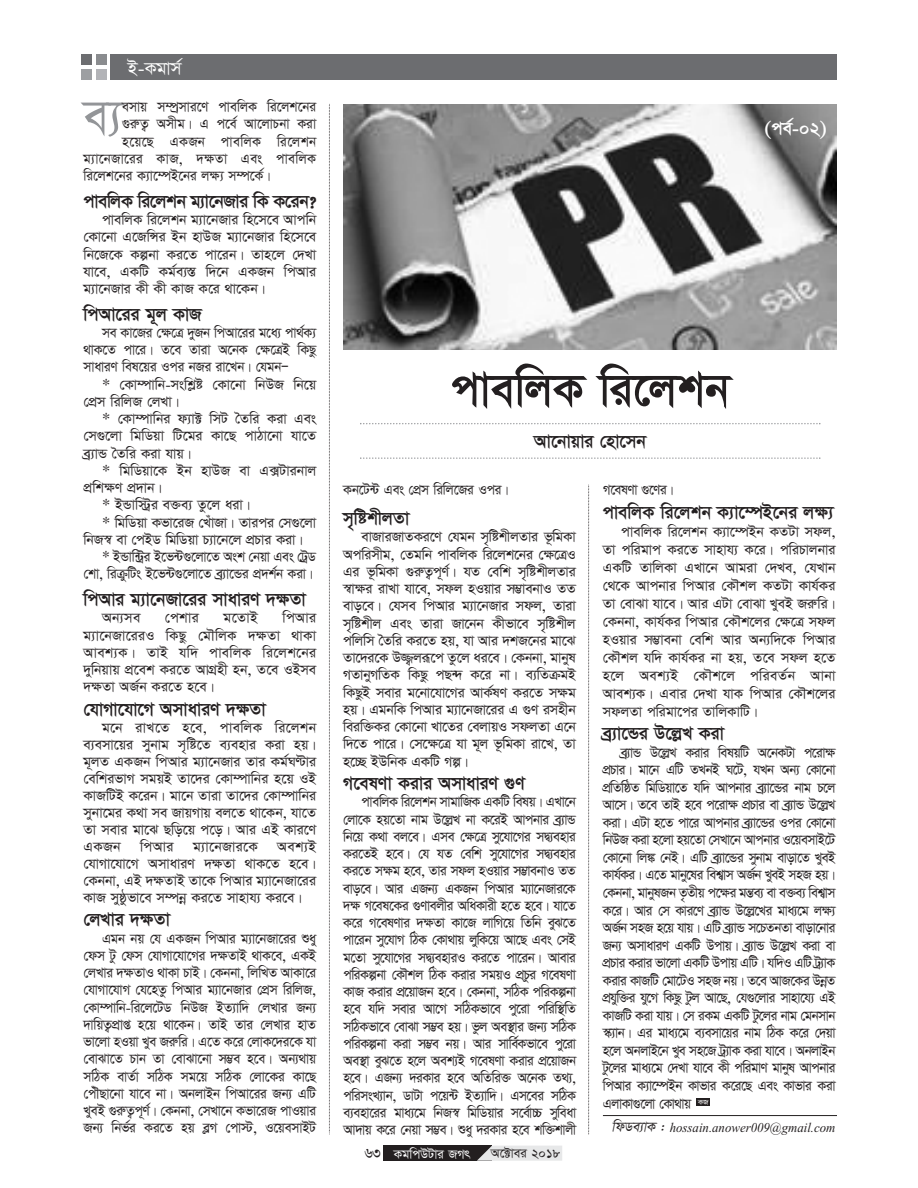
<style>
.page{position:relative;width:918px;height:1188px;background:#fff}
.page>*{position:absolute;margin:0;border:0;box-sizing:border-box;transform-origin:0 0}
.t1{font:59.55px "Sutonny MJ";color:#939598;scale:.95 1}
.t2{font:700 54px "Sutonny MJ";color:#231f20}
.t3{font:700 21px "Sutonny MJ";color:#231f20}
.t4{font:700 21px "Sutonny MJ";letter-spacing:-.02em;color:#231f20}
.t5{font:700 21px "Sutonny MJ";color:#fff}
.t6{font:21px "Sutonny MJ";color:#fff}
.t7{font:16.5px/17.2px "Sutonny MJ";letter-spacing:-.01em;color:#231f20;scale:.95 1}
.t8{font:16.5px/17.2px "Sutonny MJ";letter-spacing:-.01em;color:#231f20;text-align:justify}
.t9{font:16.5px "Sutonny MJ";letter-spacing:.02em;color:#231f20;scale:.95 1}
.t10{font:15px "Sutonny MJ";color:#fff}
.t11{font:15px "Sutonny MJ";color:#231f20}
.t12{font:italic 13.5px "Times New Roman";color:#231f20;scale:.95 1}
.t13{font:9px "Sutonny MJ";color:#fff}
.s1{font-size:16.5px;color:#231f20}
.s2{font-family:"Sutonny MJ";font-size:16.5px}
</style>
<div class="page">
<div style="left:111px;top:54px;width:726px;height:26px;background:#6c6d70"></div>
<div style="left:81px;top:54px;width:11px;height:11px;background:#6c6d70"></div>
<div style="left:96px;top:54px;width:11px;height:11px;background:#8a8c8f"></div>
<div style="left:81px;top:69px;width:11px;height:11px;background:#9d9fa2"></div>
<div style="left:96px;top:69px;width:11px;height:11px;background:#b2b3b7"></div>
<div style="left:384px;top:1146px;width:108px;height:15px;background:#231f20"></div>
<svg style="left:477px;top:1146px;width:85px;height:15px"></svg>
<div style="left:696px;top:1099px;width:14px;height:7px;background:#231f20"></div>
<svg style="left:588px;top:485px;width:1px;height:650px"></svg>
<svg style="left:329px;top:104px;width:1px;height:1031px"></svg>
<img style="left:343px;top:104px;width:494px;height:246px">
<svg style="left:360px;top:423px;width:461px;height:1px"></svg>
<svg style="left:360px;top:457px;width:461px;height:2px"></svg>
<hr style="left:603px;top:1115px;width:234px;height:1px;background:#231f20">
<p class="t6" style="left:128px;top:57px;width:55px">B-KGVM©</p>
<p class="t7" style="left:122px;top:99px;width:206px">EMVQ M¤ÚªMVI‡Y CVEWJK WI‡JK‡BI</p>
<p class="t7" style="left:122px;top:116px;width:206px">¸IÆZ¡ AMXG| G C‡E© AV‡JVPBV KIV</p>
<p class="t9" style="left:122px;top:132px;width:206px">N‡Q‡Q GKRB CVEWJK WI‡JKB</p>
<p class="t9" style="left:84px;top:150px;width:246px">G¨V‡BRV‡II KVR, `ŸZV GES CVEWJK</p>
<p class="t7" style="left:84px;top:168px;width:199px">WI‡JK‡BI K¨V‡¤ÚB‡BI JŸ¨ M¤Ú‡K©|</p>
<p class="t4" style="left:84px;top:189px;width:234px">CVEWJK WI‡JKB G¨V‡BRVI WK K‡IB?</p>
<p class="t8" style="left:84px;top:212px;width:234px;text-indent:18px">CVEWJK WI‡JKB G¨V‡BRVI WN‡M‡E AVCWB †KV‡BV G‡RWÝI BB NVDR G¨V‡BRVI WN‡M‡E WB‡R‡K KÍBV KI‡Z CV‡IB| ZVN‡J †`LV HV‡E, GKWU KG©E¨¯ÍW`‡B GKRB WCAVI G¨V‡BRVI KX KX KVR K‡I _V‡KB|</p>
<p class="t3" style="left:84px;top:302px;width:120px">WCAV‡II G~J KVR</p>
<p class="t7" style="left:84px;top:325px;width:251px;text-indent:18px">ME KV‡RI †¶‡Î `RY B WCAV‡II G‡A¨ CV_K© ¨ _VK‡Z CV‡I| Z‡E ZVIV A‡BK †¶‡ÎB WKQZ<br>MVAVIY WEL‡QI ICI BRI IV‡LB| †HGBÑ</p>
<p class="t8" style="left:84px;top:377px;width:234px;text-indent:18px">* †KV¤ÚVWB-MSWKØÓ †KV‡BV WBDR WB‡Q †CÖM WIWJR †JLV|</p>
<p class="t8" style="left:84px;top:411px;width:234px;text-indent:18px">* †KV¤ÚVWBI D¨V± WMU ˆZWI KIV GES †M¸‡JV WGWWQV WU‡GI KV‡Q CVVV‡BV HV‡Z Eª¨VÛ ˆZWI KIV HVQ|</p>
<p class="t8" style="left:102px;top:463px;width:216px">* WGWWQV‡K BB NVDR EV G·UVIBVJ</p>
<p class="t8" style="left:84px;top:480px;width:80px">CÖWK¶Y CÖ`VB|</p>
<p class="t8" style="left:102px;top:497px;width:150px">* BÛVW÷ªI E³E¨ ZZ‡J AIV|</p>
<p class="t8" style="left:102px;top:515px;width:216px">* WGWWQV KFV‡IR †LVURV| ZVICI †M¸‡JV</p>
<p class="t8" style="left:84px;top:532px;width:221px">WBR¯^ EV †CBW WGWWQV P¨V‡B‡J CPÖVI KIV|</p>
<p class="t7" style="left:102px;top:549px;width:227px">* BÛVW›UIª B‡F›U¸‡JV‡Z ASK †BQV GES †UWª</p>
<p class="t7" style="left:84px;top:566px;width:243px">†KV, WIΜWZUS B‡F›U¸‡JV‡Z E¨ª V‡ÛI C`ÖKB© KIV|</p>
<p class="t3" style="left:84px;top:588px;width:224px">WCAVI G¨V‡BRV‡II MVAVIY `¶ZV</p>
<p class="t8" style="left:102px;top:610px;width:40px">AB¨ME</p>
<p class="t8" style="left:165px;top:610px;width:36px">†CKVI</p>
<p class="t8" style="left:224px;top:610px;width:36px">G‡ZVB</p>
<h1 class="t1" style="left:84px;top:84px;width:42px">E¨</h1>
<p class="t8" style="left:84px;top:610px;width:234px;text-indent:199px">WCAVI G¨V‡BRV‡III WKQZ †GŠWJK `¶ZV _VKV AVEK¨K| ZVB HW` CVEWJK WI‡JK‡BI `YWBQVQ CÖ‡EK KI‡Z AVMÖNX NB, Z‡E IBME `¶ZV AR©B KI‡Z N‡E|</p>
<p class="t3" style="left:84px;top:697px;width:184px">†HVMV‡HV‡M AMVAVIY `¶ZV</p>
<p class="t8" style="left:84px;top:720px;width:234px;text-indent:18px">G‡B IVL‡Z N‡E, CVEWJK WI‡JKB E¨EMV‡QI MYBVG M„WÓ‡Z E¨ENVI KIV NQ| G~JZ GKRB WCAVI G¨V‡BRVI ZVI KG©NÈVI †EWKIFVM MGQB ZV‡`I †KV¤ÚVWBI N‡Q IB KVRWUB K‡IB| GV‡B ZVIV ZV‡`I †KV¤ÚVWBI MYBV‡GI K_V ME RVQMVQ EJ‡Z _V‡KB, HV‡Z ZV MEVI GV‡S QWO‡Q C‡O| AVI GB KVI‡Y GKRB WCAVI G¨V‡BRVI‡K AEK¨B †HVMV‡HV‡M AMVAVIY `¶ZV _VK‡Z N‡E| †KBBV, GB `¶ZVB ZV‡K WCAVI G¨V‡BRV‡II KVR MYÔZFV‡E M¤ÚBŒ KI‡Z MVNVH¨ KI‡E|</p>
<p class="t3" style="left:84px;top:908px;width:88px">†JLVI `¶ZV</p>
<p class="t7" style="left:84px;top:931px;width:251px;text-indent:18px">GGB BQ †H GKRB WCAVI G¨V‡BRV‡II ÏAY †DM UZ†DM †HVMV‡HV‡MI `¶ZVB _VK‡E, GKB †JLVI `¶ZVI _VKV PVB| †KBBV, WJWLZ AVKV‡I †HVMV‡HVM †H‡NZZWCAVI G¨V‡BRVI †CMÖ WIWJR, †KV¤ÚVWB-WI‡J‡UW WBDR BZ¨VW` †JLVI RB¨ `VWQZC¡ VÖß N‡Q _V‡KB| ZVB ZVI †JLVI NVZ FV‡JV NIQV LEY RIÆWI| G‡Z K‡I †JVK‡`I‡K HV †EVSV‡Z PVB ZV †EVSV‡BV M¤E¢ N‡E| AB¨_VQ MWVK EVZV© MWVK MG‡Q MWVK †JV‡KI KV‡Q †CŠUQV‡BV HV‡E BV| ABJVBB WCAV‡II RB¨ GWU LEY B ¸IÆZC¡ Y~ |© †KBBV, †MLV‡B KFV‡IR CVIQVI RB¨ WBFI© KI‡Z NQ EMØ †CV÷, I‡QEMVBU</p>
<p class="t5" style="left:765px;top:116px;width:64px">(CE©-02)</p>
<h2 class="t2" style="left:451px;top:359px;width:280px">CVEWJK WI‡JKB</h2>
<p class="t3" style="left:534px;top:430px;width:113px">AV‡BVQVI †NV‡MB</p>
<p class="t7" style="left:343px;top:482px;width:176px">KB‡U›U GES †CMÖ WIWJ‡RI ICI|</p>
<p class="t3" style="left:343px;top:507px;width:68px">M„WÓKXJZV</p>
<p class="t8" style="left:343px;top:529px;width:234px;text-indent:18px">EVRVIRVZKI‡Y †HGB MW„ÓKXJZVI FW‚GKV ACWIMXG, †ZGWB CVEWJK WI‡JK‡BI †Ÿ‡ÎI GI FW‚GKV ¸IÆZC¡ Y~ |© HZ †EWK MW„ÓKXJZVI ¯V^ ¶I IVLV HV‡E, MDJ NIQVI M¤V¢EBVI ZZ EVO‡E| †HME WCAVI G¨V‡BRVI MDJ, ZVIV MW„ÓKXJ GES ZVIV RV‡BB KXFV‡E MW„ÓKXJ CWJWM ˆZWI KI‡Z NQ, HV AVI `KR‡BI GV‡S ZV‡`I‡K D¾J¡ IƑ‡C Z‡ZJ AI‡E| †KBBV, GVBLY MZVBMY WZK WKQZ CQ›` K‡I BV| E¨WZΜGB WKQBZ MEVI G‡BV‡HV‡MI AVKL© Y KI‡Z M¶G NQ| GGBWK WCAVI G¨V‡BRV‡II G ¸Y IMNXB WEIW³KI †KV‡BV LV‡ZI †EJVQI MDJZV G‡B W`‡Z CV‡I| †M‡¶‡Î HV GJ~ FW‚GKV IV‡L, ZV N‡”Q BDWBK GKWU MÍ|</p>
<p class="t3" style="left:343px;top:772px;width:183px">M‡ELYV KIVI AMVAVIY ¸Y</p>
<p class="t7" style="left:343px;top:794px;width:247px;text-align:justify;text-indent:18px">CVEWJK WI‡JKB MVGVWRK GKWU WELQ| GLV‡B †JV‡K NQ‡ZV BVG D‡JLØ BV K‡IB AVCBVI E¨ª VÛ WB‡Q K_V EJ‡E| GME †¶‡Î M‡YHV‡MI MØ¨ENVI KI‡ZB N‡E| †H HZ †EWK M‡YHV‡MI MØ¨ENVI KI‡Z M¶G N‡E, ZVI MDJ NIQVI M¤V¢ EBVI ZZ EVO‡E| AVI GRB¨ GKRB WCAVI G¨V‡BRVI‡K `¶ M‡EL‡KI ¸YVEJXI AWAKVIX N‡Z N‡E| HV‡Z K‡I M‡ELYVI `¶ZV KV‡R JVWM‡Q WZWB ESY ‡Z CV‡IB M‡YHVM WVK †KV_VQ JWYK‡Q AV‡Q GES †MB G‡ZV M‡YHV‡MI MØ¨ENVII KI‡Z CV‡IB| AVEVI CWIKÍBV †KŠKJ WVK KIVI MGQI CPÖIZ M‡ELYV KVR KIVI C‡ÖQVRB N‡E| †KBBV, MWVK CWIKÍBV N‡E HW` MEVI AV‡M MWVKFV‡E C‡YIV CWIW¯W’ Z MWVKFV‡E †EVSV M¤E¢ NQ| FJZ AE¯V’ I RB¨ MWVK CWIKÍBV KIV M¤E¢ BQ| AVI MVWEK© FV‡E C‡YIV AE¯V’ ESY ‡Z N‡J AEK¨B M‡ELYV KIVI C‡ÖQVRB N‡E| GRB¨ `IKVI N‡E AWZWI³ A‡BK Z_¨, CWIMSL¨VB, WVUV C‡Q›U BZ¨VW`| GM‡EI MWVK E¨ENV‡II GVA¨‡G WBR¯^ WGWWQVI M‡EV© ”P MWYEAV AV`VQ K‡I †BQV M¤E¢ | ÏAY`IKVI N‡E KW³KVJX</p>
<p class="t10" style="left:365px;top:1146px;width:107px"><span class="s1">63</span> KGWCDUVI RMR</p>
<p class="t11" style="left:491px;top:1145px;width:71px">A‡±VEI 2018</p>
<p class="t7" style="left:603px;top:482px;width:76px">M‡ELYV ¸‡YI|</p>
<p class="t3" style="left:603px;top:500px;width:232px">CVEWJK WI‡JKB K¨V‡¤ÚB‡BI J¶¨</p>
<p class="t8" style="left:603px;top:523px;width:234px;line-height:18px;text-indent:18px">CVEWJK WI‡JKB K¨V‡¤ÚBB KZUV MDJ, ZV CWIGVC KI‡Z MVNVH¨ K‡I| CWIPVJBVI GKWU ZVWJKV GLV‡B AVGIV †`LE, †HLVB †_‡K AVCBVI WCAVI †KŠKJ KZUV KVH©KI ZV †EVSV HV‡E| AVI GUV †EVSV LYEB RIÆWI| †KBBV, KVH©KI WCAVI †KŠK‡JI †¶‡Î MDJ NIQVI M¤¢VEBV †EWK AVI AB¨W`‡K WCAVI †KŠKJ HW` KVH©KI BV NQ, Z‡E MDJ N‡Z N‡J AEK¨B †KŠK‡J CWIEZ©B AVBV AVEK¨K| GEVI †`LV HVK WCAVI †KŠK‡JI MDJZV CWIGV‡CI ZVWJKVWU|</p>
<p class="t3" style="left:603px;top:722px;width:123px">Eª¨V‡ÛI D‡JØL KIV</p>
<p class="t7" style="left:603px;top:744px;width:246px;text-align:justify;text-indent:18px">E¨ª VÛ D‡JLØ KIVI WELQWU A‡BKUV C‡IV¶ CPÖVI| GV‡B GWU ZLBB N‡U, HLB AB¨ †KV‡BV CWÖZWÔZ WGWWQV‡Z HW` AVCBVI E¨ª V‡ÛI BVG P‡J AV‡M| Z‡E ZVB N‡E C‡IV¶ CPÖVI EV E¨ª VÛ D‡JLØ KIV| GUV N‡Z CV‡I AVCBVI E¨ª V‡ÛI ICI †KV‡BV WBDR KIV N‡JV NQ‡ZV †MLV‡B AVCBVI I‡QEMVB‡U †KV‡BV WJ¼ †BB| GWU E¨ª V‡ÛI MBYVG EVOV‡Z LEYB KVHK© I| G‡Z GVB‡YLI WEKV¦ M ARB© LEYB MNR NQ| †KBBV, GVBLYRB ZZ… XQ C‡¶I GŠEÍ¨ EV E³E¨ WEKV¦ M K‡I| AVI †M KVI‡Y E¨ª VÛ D‡J‡Ø LI GVA¨‡G J¶¨ ARB© MNR N‡Q HVQ| GWU E¨ª VÛ M‡PZBZV EVOV‡BVI RB¨ AMVAVIY GKWU DCVQ| E¨ª VÛ D‡JLØ KIV EV CPÖVI KIVI FV‡JV GKWU DCVQ GWU| HW`I GWU U¨ª VK KIVI KVRWU †GV‡UI MNR BQ| Z‡E AVR‡KI DBZŒ CHÖWY³I H‡YM WKQZUJZ AV‡Q, †H¸‡JVI MVNV‡H¨ GB KVRWU KIV HVQ| †M IKG GKWU U‡ZJI BVG †GBMVB ¯‹¨VB| GI GVA¨‡G E¨EMV‡QI BVG WVK K‡I †`QV N‡J ABJVB‡B LEY MN‡R U¨ª VK KIV HV‡E| ABJVBB U‡ZJI GVA¨‡G †`LV HV‡E KX CWIGVY GVBLY AVCBVI WCAVI K¨V‡¤ÚBB KVFVI K‡I‡Q GES KVFVI KIV GJVKV¸‡JV †KV_VQ</p>
<p class="t12" style="left:613px;top:1119px;width:236px"><span class="s2">WDWE¨VK :</span> hossain.anower009@gmail.com</p>
<p class="t13" style="left:698px;top:1098px;width:12px">KR</p>
</div>
